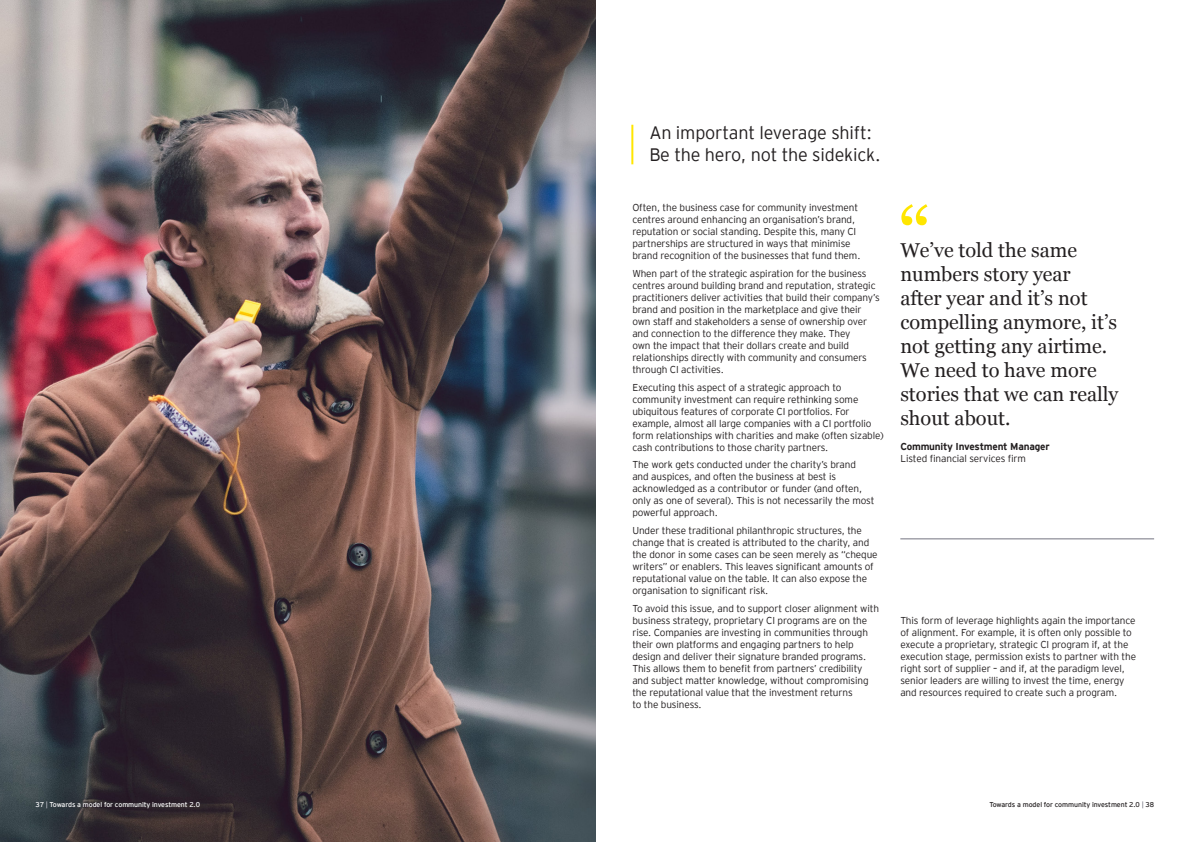
<style>
.page{position:relative;width:1191px;height:842px;background:#fff}
.page>*{position:absolute;margin:0;border:0;box-sizing:border-box;transform-origin:0 0}
.Pull_quote{font:80px "Georgia";color:#ffe600}
.Pull_quote-2{font:20px/24px "Georgia";color:#231f20}
.SH1{font:300 18px/21.6px "EY Interstate";letter-spacing:-.01em;color:#231f20}
.Body{font:300 10px/12px "EY Interstate";letter-spacing:-.01em;color:#231f20}
.t1{font:7px "EY Interstate";letter-spacing:-.01em;color:#fff}
.t2{font:7px "EY Interstate";letter-spacing:-.01em;color:#231f20}
.s1{font-weight:700}
.s2{color:#c4c4cd}
.s3{color:#747480}
</style>
<div class="page">
<img style="left:0;top:0;width:595px;height:842px">
<hr style="left:631px;top:125px;width:2px;height:39px;background:#ffe600">
<hr style="left:900px;top:539px;width:254px;height:1px;background:#747480">
<h2 class="SH1" style="left:649px;top:121px;width:233px">An important leverage shift:<br>Be the hero, not the sidekick.</h2>
<p class="Body" style="left:632px;top:201px;width:229px">Often, the business case for community investment centres around enhancing an organisation’s brand, reputation or social standing. Despite this, many CI partnerships are structured in ways that minimise brand recognition of the businesses that fund them.</p>
<p class="Body" style="left:632px;top:267px;width:249px">When part of the strategic aspiration for the business centres around building brand and reputation, strategic practitioners deliver activities that build their company’s brand and position in the marketplace and give their own staff and stakeholders a sense of ownership over and connection to the difference they make. They<br>own the impact that their dollars create and build relationships directly with community and consumers through CI activities.</p>
<p class="Body" style="left:632px;top:380px;width:253px">Executing this aspect of a strategic approach to community investment can require rethinking some ubiquitous features of corporate CI portfolios. For example, almost all large companies with a CI portfolio form relationships with charities and make (often sizable) cash contributions to those charity partners.</p>
<p class="Body" style="left:632px;top:458px;width:243px">The work gets conducted under the charity’s brand and auspices, and often the business at best is acknowledged as a contributor or funder (and often, only as one of several). This is not necessarily the most powerful approach.</p>
<p class="Body" style="left:632px;top:524px;width:247px">Under these traditional philanthropic structures, the change that is created is attributed to the charity, and the donor in some cases can be seen merely as “cheque writers” or enablers. This leaves significant amounts of reputational value on the table. It can also expose the organisation to significant risk.</p>
<p class="Body" style="left:632px;top:601px;width:248px">To avoid this issue, and to support closer alignment with business strategy, proprietary CI programs are on the rise. Companies are investing in communities through their own platforms and engaging partners to help design and deliver their signature branded programs.<br>This allows them to benefit from partners’ credibility and subject matter knowledge, without compromising the reputational value that the investment returns<br>to the business.</p>
<p class="Pull_quote" style="left:898px;top:178px;width:34px">“</p>
<p class="Pull_quote-2" style="left:900px;top:237px;width:220px">We’ve told the same numbers story year<br>after year and it’s not compelling anymore, it’s not getting any airtime.<br>We need to have more stories that we can really shout about.</p>
<p class="Body" style="left:900px;top:440px;width:151px"><span class="s1">Community Investment Manager<br></span>Listed financial services firm</p>
<p class="Body" style="left:900px;top:614px;width:237px">This form of leverage highlights again the importance of alignment. For example, it is often only possible to execute a proprietary, strategic CI program if, at the execution stage, permission exists to partner with the right sort of supplier – and if, at the paradigm level, senior leaders are willing to invest the time, energy and resources required to create such a program.</p>
<p class="t1" style="left:35px;top:799px;width:166px">37 <span class="s2">|</span> Towards a model for community investment 2.0</p>
<p class="t2" style="left:989px;top:799px;width:166px">Towards a model for community investment 2.0 <span class="s3">|</span> 38</p>
</div>
